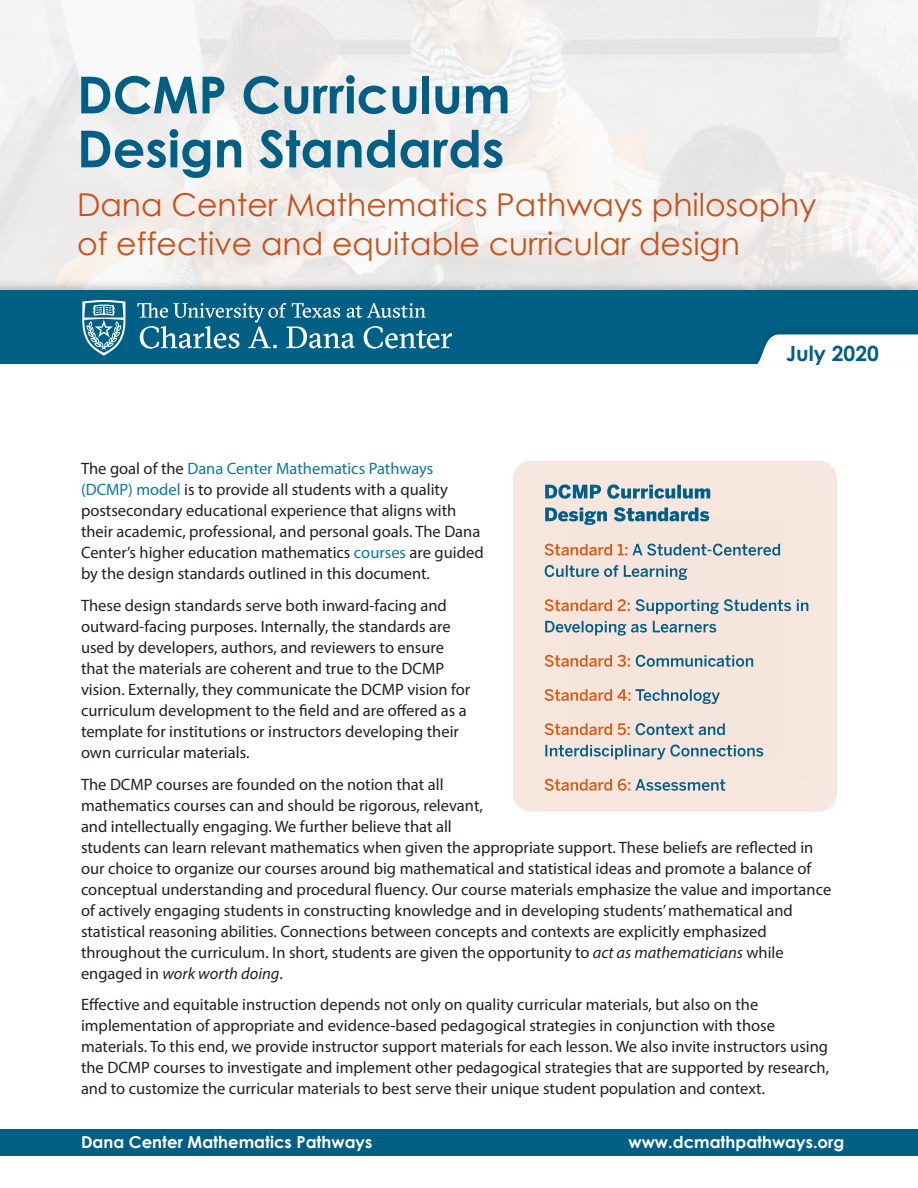
<style>
.page{position:relative;width:918px;height:1188px;background:#fff}
.page>*{position:absolute;margin:0;border:0;box-sizing:border-box;transform-origin:0 0}
.t1{font:700 51px/54px "Century Gothic";color:#005f85}
.t2{font:31.5px/39px "Century Gothic";color:#c7521b}
.t3{font:700 21px "Century Gothic";color:#005f85}
.t4{font:16.5px/21px "Myriad Pro";color:#231f20}
.t5{font:700 16.5px "Century Gothic";color:#fff}
.s1{color:#0c77a4}
.s2{font-style:italic}
</style>
<div class="page">
<div style="left:0;top:1130px;width:918px;height:26px;background:#005f85"></div>
<img style="left:0;top:0;width:918px;height:279px">
<div style="left:513px;top:459px;width:325px;height:353px;background:#f7e6de"></div>
<div style="left:0;top:279px;width:918px;height:91px;background:#231f20;opacity:.25"></div>
<div style="left:0;top:291px;width:918px;height:73px;background:#005f85"></div>
<svg style="left:82px;top:300px;width:43px;height:56px"></svg>
<svg style="left:137px;top:303px;width:315px;height:46px"></svg>
<div style="left:748px;top:326px;width:170px;height:42px;background:#015b7f"></div>
<svg style="left:751px;top:334px;width:167px;height:33px;background:#e8f0f3"></svg>
<svg style="left:545px;top:779px;width:180px;height:12px"></svg>
<svg style="left:545px;top:745px;width:218px;height:15px"></svg>
<svg style="left:636px;top:723px;width:89px;height:12px"></svg>
<svg style="left:545px;top:723px;width:85px;height:12px"></svg>
<svg style="left:545px;top:689px;width:175px;height:15px"></svg>
<svg style="left:636px;top:655px;width:117px;height:12px"></svg>
<svg style="left:545px;top:655px;width:85px;height:12px"></svg>
<svg style="left:545px;top:621px;width:171px;height:15px"></svg>
<svg style="left:636px;top:599px;width:172px;height:15px"></svg>
<svg style="left:545px;top:599px;width:85px;height:12px"></svg>
<svg style="left:545px;top:565px;width:142px;height:15px"></svg>
<svg style="left:545px;top:544px;width:235px;height:12px"></svg>
<svg style="left:545px;top:507px;width:164px;height:18px"></svg>
<svg style="left:545px;top:484px;width:165px;height:15px"></svg>
<p class="t1" style="left:77px;top:67px;width:435px">DCMP Curriculum<br>Design Standards</p>
<p class="t2" style="left:77px;top:185px;width:741px">Dana Center Mathematics Pathways philosophy of effective and equitable curricular design</p>
<p class="t3" style="left:786px;top:340px;width:94px">July 2020</p>
<p class="t4" style="left:81px;top:458px;width:404px">The goal of the <span class="s1">Dana Center Mathematics Pathways (DCMP) model</span> is to provide all students with a quality postsecondary educational experience that aligns with their academic, professional, and personal goals. The Dana Center’s higher education mathematics <span class="s1">courses</span> are guided by the design standards outlined in this document.</p>
<p class="t4" style="left:81px;top:595px;width:391px">These design standards serve both inward‐facing and outward-facing purposes. Internally, the standards are used by developers, authors, and reviewers to ensure that the materials are coherent and true to the DCMP vision. Externally, they communicate the DCMP vision for curriculum development to the field and are offered as a template for institutions or instructors developing their own curricular materials.</p>
<p class="t4" style="left:81px;top:773px;width:752px">The DCMP courses are founded on the notion that all<br>mathematics courses can and should be rigorous, relevant,<br>and intellectually engaging. We further believe that all<br>students can learn relevant mathematics when given the appropriate support. These beliefs are reflected in our choice to organize our courses around big mathematical and statistical ideas and promote a balance of conceptual understanding and procedural fluency. Our course materials emphasize the value and importance of actively engaging students in constructing knowledge and in developing students’ mathematical and statistical reasoning abilities. Connections between concepts and contexts are explicitly emphasized throughout the curriculum. In short, students are given the opportunity to <span class="s2">act as mathematicians</span> while engaged in <span class="s2">work worth doing</span>.</p>
<p class="t4" style="left:81px;top:994px;width:750px">Effective and equitable instruction depends not only on quality curricular materials, but also on the implementation of appropriate and evidence-based pedagogical strategies in conjunction with those materials. To this end, we provide instructor support materials for each lesson. We also invite instructors using the DCMP courses to investigate and implement other pedagogical strategies that are supported by research, and to customize the curricular materials to best serve their unique student population and context.</p>
<p class="t5" style="left:81px;top:1131px;width:293px">Dana Center Mathematics Pathways</p>
<p class="t5" style="left:629px;top:1131px;width:217px">www.dcmathpathways.org</p>
</div>
